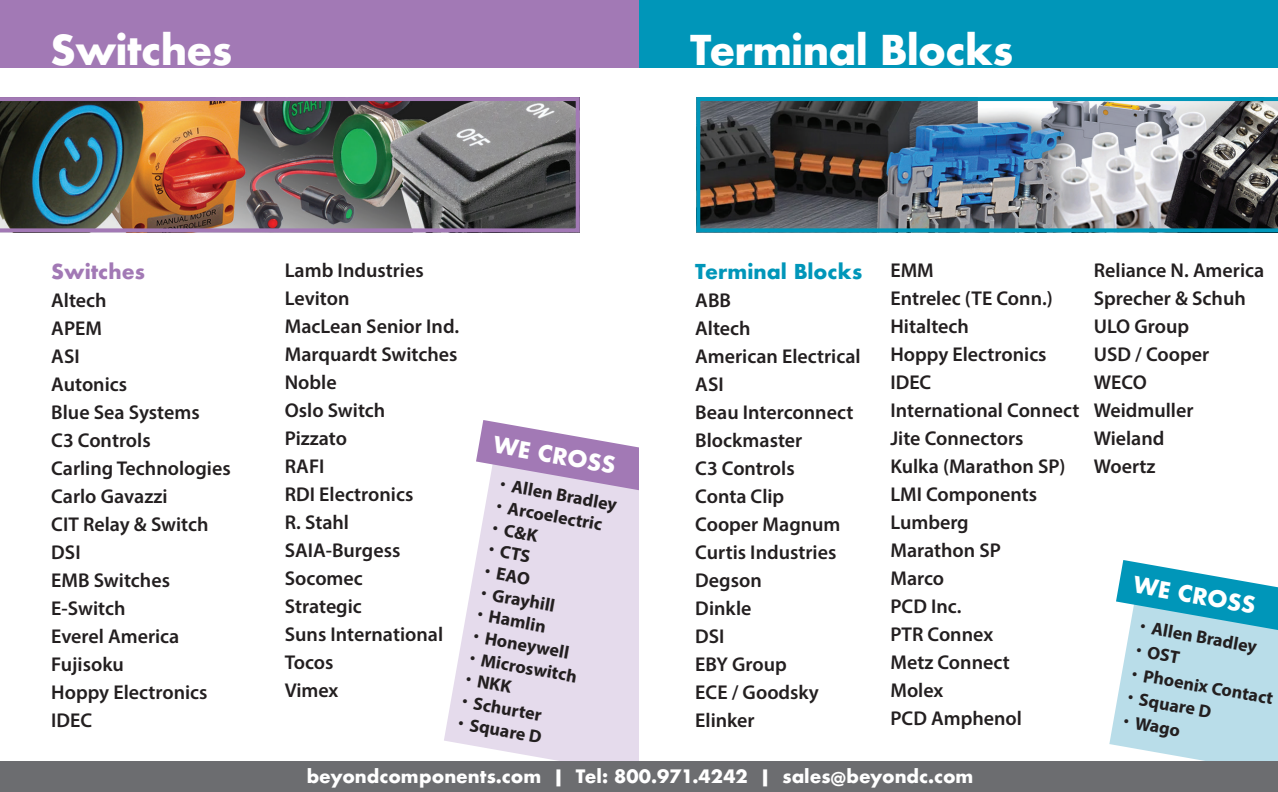
<style>
.page{position:relative;width:1278px;height:792px;background:#fff}
.page>*{position:absolute;margin:0;border:0;box-sizing:border-box;transform-origin:0 0}
.t1{font:700 40px "Futura";letter-spacing:-.02em;color:#fff}
.t2{font:700 22px "Futura";color:#fff}
.t3{font:600 20px/28px "Myriad Pro";color:#231f20}
.t4{font:700 20px "Futura";color:#0096b9}
.t5{font:700 20px "Futura";color:#a279b5}
.t6{font:700 18px "Myriad Pro";color:#231f20}
.t7{font:700 18px "Futura";color:#fff}
.s1{font-family:"Helvetica"}
</style>
<div class="page">
<div style="left:0;top:0;width:642px;height:67px;background:#a279b5"></div>
<svg style="left:444px;top:496px;width:195px;height:266px;background:#e7dfed"></svg>
<div style="left:639px;top:0;width:639px;height:67px;background:#0096b9"></div>
<img style="left:0;top:97px;width:580px;height:135px">
<img style="left:696px;top:97px;width:582px;height:135px">
<svg style="left:1109px;top:560px;width:169px;height:202px;background:#9ed3e2"></svg>
<svg style="left:476px;top:420px;width:163px;height:76px"></svg>
<div style="left:0;top:762px;width:1278px;height:30px;background:#6c6d70"></div>
<h1 class="t1" style="left:50px;top:21px;width:183px">Switches</h1>
<h1 class="t1" style="left:690px;top:21px;width:324px">Terminal Blocks</h1>
<p class="t5" style="left:51px;top:257px;width:95px">Switches</p>
<p class="t3" style="left:51px;top:285px;width:181px">Altech<br>APEM<br>ASI<br>Autonics<br>Blue Sea Systems<br>C3 Controls<br>Carling Technologies<br>Carlo Gavazzi<br>CIT Relay &amp; Switch<br>DSI<br>EMB Switches<br>E-Switch<br>Everel America<br>Fujisoku<br>Hoppy Electronics<br>IDEC</p>
<p class="t3" style="left:285px;top:256px;width:176px">Lamb Industries<br>Leviton<br>MacLean Senior Ind.<br>Marquardt Switches<br>Noble<br>Oslo Switch<br>Pizzato<br>RAFI<br>RDI Electronics<br>R. Stahl<br>SAIA-Burgess<br>Socomec<br>Strategic<br>Suns International<br>Tocos<br>Vimex</p>
<p class="t2" style="left:496px;top:428px;width:125px;rotate:10deg">WE CROSS</p>
<p class="t6" style="left:502px;top:473px;width:120px;rotate:10deg"><span class="s1">•</span> Allen Bradley</p>
<p class="t6" style="left:498px;top:494px;width:109px;rotate:10deg"><span class="s1">•</span> Arcoelectric</p>
<p class="t6" style="left:494px;top:516px;width:47px;rotate:10deg"><span class="s1">•</span> C&amp;K</p>
<p class="t6" style="left:491px;top:538px;width:44px;rotate:10deg"><span class="s1">•</span> CTS</p>
<p class="t6" style="left:487px;top:559px;width:47px;rotate:10deg"><span class="s1">•</span> EAO</p>
<p class="t6" style="left:483px;top:581px;width:77px;rotate:10deg"><span class="s1">•</span> Grayhill</p>
<p class="t6" style="left:479px;top:603px;width:71px;rotate:10deg"><span class="s1">•</span> Hamlin</p>
<p class="t6" style="left:475px;top:624px;width:99px;rotate:10deg"><span class="s1">•</span> Honeywell</p>
<p class="t6" style="left:471px;top:646px;width:111px;rotate:10deg"><span class="s1">•</span> Microswitch</p>
<p class="t6" style="left:468px;top:668px;width:48px;rotate:10deg"><span class="s1">•</span> NKK</p>
<p class="t6" style="left:464px;top:689px;width:83px;rotate:10deg"><span class="s1">•</span> Schurter</p>
<p class="t6" style="left:460px;top:711px;width:86px;rotate:10deg"><span class="s1">•</span> Square D</p>
<p class="t4" style="left:695px;top:257px;width:169px">Terminal Blocks</p>
<p class="t3" style="left:695px;top:285px;width:167px">ABB<br>Altech<br>American Electrical<br>ASI<br>Beau Interconnect<br>Blockmaster<br>C3 Controls<br>Conta Clip<br>Cooper Magnum<br>Curtis Industries<br>Degson<br>Dinkle<br>DSI<br>EBY Group<br>ECE / Goodsky<br>Elinker</p>
<p class="t3" style="left:890px;top:256px;width:191px">EMM<br>Entrelec (TE Conn.)<br>Hitaltech<br>Hoppy Electronics<br>IDEC<br>International Connect<br>Jite Connectors<br>Kulka (Marathon SP)<br>LMI Components<br>Lumberg<br>Marathon SP<br>Marco<br>PCD Inc.<br>PTR Connex<br>Metz Connect<br>Molex<br>PCD Amphenol</p>
<p class="t3" style="left:1094px;top:256px;width:172px">Reliance N. America<br>Sprecher &amp; Schuh<br>ULO Group<br>USD / Cooper<br>WECO<br>Weidmuller<br>Wieland<br>Woertz</p>
<p class="t2" style="left:1136px;top:568px;width:125px;rotate:10deg">WE CROSS</p>
<p class="t6" style="left:1142px;top:615px;width:120px;rotate:10deg"><span class="s1">•</span> Allen Bradley</p>
<p class="t6" style="left:1138px;top:638px;width:46px;rotate:10deg"><span class="s1">•</span> OST</p>
<p class="t6" style="left:1134px;top:662px;width:145px;rotate:10deg"><span class="s1">•</span> Phoenix Contact</p>
<p class="t6" style="left:1130px;top:686px;width:86px;rotate:10deg"><span class="s1">•</span> Square D</p>
<p class="t6" style="left:1125px;top:709px;width:59px;rotate:10deg"><span class="s1">•</span> Wago</p>
<p class="t7" style="left:307px;top:763px;width:668px">beyondcomponents.com | Tel: 800.971.4242 | sales@beyondc.com</p>
</div>
